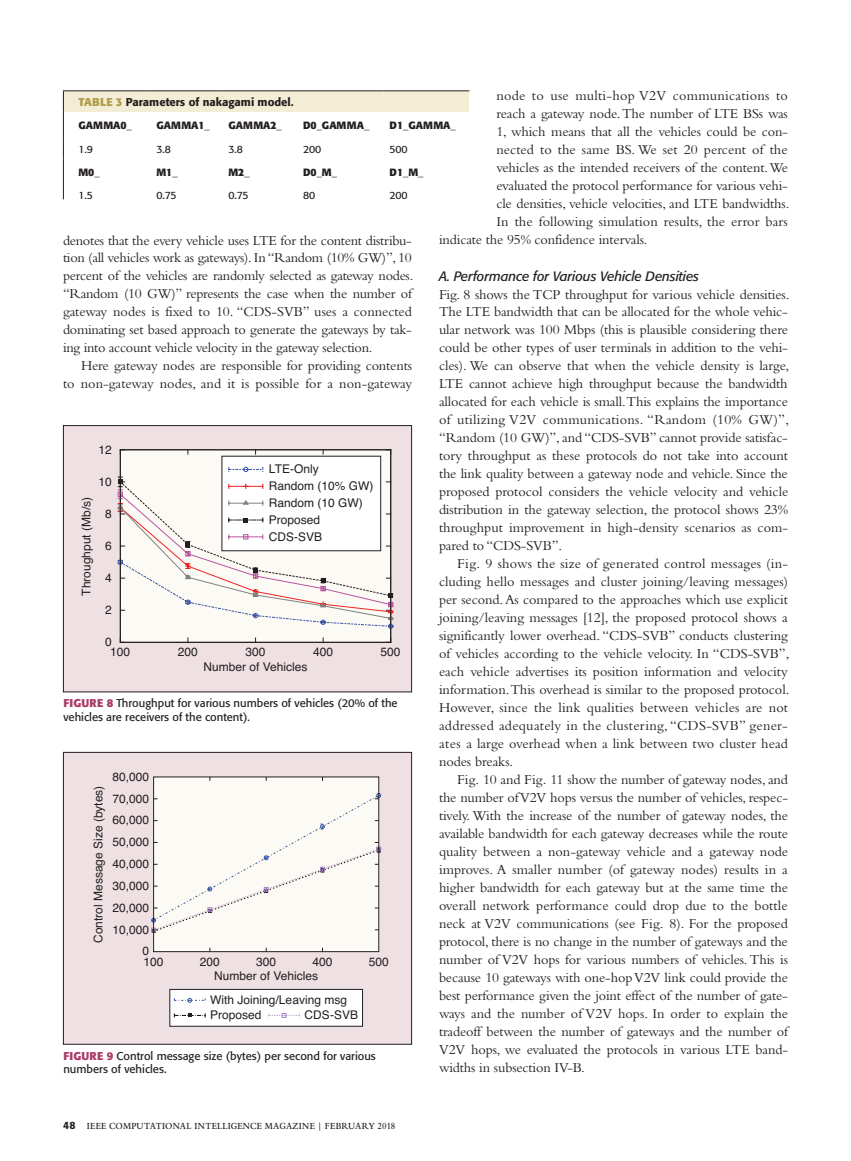
<style>
.page{position:relative;width:851px;height:1161px;background:#fff}
.page>*{position:absolute;margin:0;border:0;box-sizing:border-box;transform-origin:0 0}
.t1{font:14.25px/18px "Bembo Std";letter-spacing:-.005em;color:#231f20;text-align:justify}
.t2{font:14.25px "Bembo Std";letter-spacing:.02em;color:#231f20}
.t3{font:italic 13.5px "Formata";letter-spacing:-.01em;color:#231f20}
.t4{font:12px/16.8px "Helvetica";color:#231f20}
.t5{font:11.25px/13.5px "Formata";color:#231f20}
.t6{font:500 11.25px "Formata";color:#231f20}
.t7{font:700 11.25px "Formata";color:#b19c49}
.t8{font:700 10.5px "Formata";color:#231f20}
.t9{font:10.5px "Formata";letter-spacing:-.02em;color:#231f20}
.t10{font:600 9.75px "Bembo Std";letter-spacing:.025em;color:#231f20;scale:.9 1}
.s1{font-weight:700;color:#b19c49}
.s2{font-weight:700;color:#ab3c68}
.s3{font-family:"Formata";font-weight:500;font-size:10.5px}
</style>
<div class="page">
<div style="left:63px;top:91px;width:406px;height:21px;background:#f3edd5"></div>
<hr style="left:63px;top:90px;width:87px;height:1px;background:#231f20">
<hr style="left:150px;top:90px;width:72px;height:1px;background:#231f20">
<hr style="left:222px;top:90px;width:75px;height:1px;background:#231f20">
<hr style="left:297px;top:90px;width:86px;height:1px;background:#231f20">
<hr style="left:383px;top:90px;width:86px;height:1px;background:#231f20">
<svg style="left:63px;top:91px;width:1px;height:108px"></svg>
<div style="left:63px;top:426px;width:348px;height:266px;background:#efe1e3"></div>
<div style="left:120px;top:450px;width:270px;height:192px;background:#fcfaf4"></div>
<div style="left:221px;top:456px;width:160px;height:95px;background:#fff"></div>
<svg style="left:117px;top:467px;width:277px;height:162px"></svg>
<div style="left:120px;top:449px;width:271px;height:194px;border:1px solid #231f20"></div>
<div style="left:63px;top:425px;width:349px;height:267px;border:1px solid #231f20"></div>
<div style="left:63px;top:752px;width:348px;height:292px;background:#efe1e3"></div>
<div style="left:154px;top:777px;width:225px;height:175px;background:#fcfaf4"></div>
<svg style="left:151px;top:793px;width:230px;height:140px"></svg>
<div style="left:169px;top:989px;width:194px;height:38px;background:#fff;border:1px solid #231f20"></div>
<svg style="left:174px;top:998px;width:32px;height:5px"></svg>
<svg style="left:174px;top:1013px;width:32px;height:4px"></svg>
<svg style="left:268px;top:1013px;width:32px;height:5px"></svg>
<div style="left:153px;top:777px;width:226px;height:175px;border:1px solid #231f20"></div>
<div style="left:63px;top:752px;width:349px;height:293px;border:1px solid #231f20"></div>
<p class="t2" style="left:496px;top:88px;width:293px">node to use multi-hop V2V communications to</p>
<p class="t1" style="left:496px;top:105px;width:293px">reach a gateway node. The number of LTE BSs was</p>
<p class="t1" style="left:496px;top:123px;width:293px">1, which means that all the vehicles could be con-</p>
<p class="t1" style="left:496px;top:141px;width:293px">nected to the same BS. We set 20 percent of the</p>
<p class="t1" style="left:496px;top:159px;width:293px">vehicles as the intended receivers of the content. We</p>
<p class="t1" style="left:496px;top:177px;width:293px">evaluated the protocol performance for various vehi-</p>
<p class="t1" style="left:496px;top:195px;width:294px">cle densities, vehicle velocities, and LTE bandwidths.</p>
<p class="t1" style="left:496px;top:213px;width:293px">In the following simulation results, the error bars</p>
<p class="t1" style="left:439px;top:231px;width:210px">indicate the 95% confidence intervals.</p>
<p class="t3" style="left:439px;top:268px;width:261px">A. Performance for Various Vehicle Densities</p>
<p class="t1" style="left:439px;top:285px;width:352px">Fig. 8 shows the TCP throughput for various vehicle densities.<br>The LTE bandwidth that can be allocated for the whole vehic&shy;ular network was 100 Mbps (this is plausible considering there could be other types of user terminals in addition to the vehi&shy;cles). We can observe that when the vehicle density is large, LTE cannot achieve high throughput because the bandwidth allocated for each vehicle is small. This explains the importance of utilizing V2V communications. “Random (10% GW)”, “Random (10 GW)”, and “CDS-SVB” cannot provide satisfac&shy;tory throughput as these protocols do not take into account the link quality between a gateway node and vehicle. Since the proposed protocol considers the vehicle velocity and vehicle distribution in the gateway selection, the protocol shows 23% throughput improvement in high-density scenarios as com&shy;pared to “CDS-SVB”.</p>
<p class="t1" style="left:439px;top:555px;width:352px;text-align:left;text-indent:18px">Fig. 9 shows the size of generated control messages (in-- cluding hello messages and cluster joining/leaving messages) per second. As compared to the approaches which use explicit joining/leaving messages [12], the proposed protocol shows a significantly lower overhead. “CDS-SVB” conducts clustering of vehicles according to the vehicle velocity. In “CDS-SVB”, each vehicle advertises its position information and velocity information. This overhead is similar to the proposed protocol.<br>However, since the link qualities between vehicles are not addressed adequately in the clustering, “CDS-SVB” gener&shy;ates a large overhead when a link between two cluster head nodes breaks.</p>
<p class="t1" style="left:439px;top:771px;width:351px;text-indent:18px">Fig. 10 and Fig. 11 show the number of gateway nodes, and the number of V2V hops versus the number of vehicles, respec&shy;tively. With the increase of the number of gateway nodes, the available bandwidth for each gateway decreases while the route quality between a non-gateway vehicle and a gateway node improves. A smaller number (of gateway nodes) results in a higher bandwidth for each gateway but at the same time the overall network performance could drop due to the bottle neck at V2V communications (see Fig. 8). For the proposed protocol, there is no change in the number of gateways and the number of V2V hops for various numbers of vehicles. This is because 10 gateways with one-hop V2V link could provide the best performance given the joint effect of the number of gate&shy;ways and the number of V2V hops. In order to explain the tradeoff between the number of gateways and the number of V2V hops, we evaluated the protocols in various LTE band&shy;widths in subsection IV-B.</p>
<p class="t7" style="left:78px;top:95px;width:22px">TABLE</p>
<p class="t6" style="left:116px;top:95px;width:179px"><span class="s1">3</span> Parameters of nakagami model.</p>
<p class="t8" style="left:78px;top:119px;width:55px">GAMMA0_</p>
<p class="t8" style="left:156px;top:119px;width:55px">GAMMA1_</p>
<p class="t8" style="left:228px;top:119px;width:55px">GAMMA2_</p>
<p class="t8" style="left:303px;top:119px;width:68px">D0_GAMMA_</p>
<p class="t8" style="left:389px;top:119px;width:68px">D1_GAMMA_</p>
<p class="t9" style="left:78px;top:142px;width:16px">1.9</p>
<p class="t9" style="left:156px;top:142px;width:16px">3.8</p>
<p class="t9" style="left:228px;top:142px;width:16px">3.8</p>
<p class="t9" style="left:303px;top:142px;width:20px">200</p>
<p class="t9" style="left:389px;top:142px;width:20px">500</p>
<p class="t8" style="left:78px;top:166px;width:23px">M0_</p>
<p class="t8" style="left:156px;top:166px;width:23px">M1_</p>
<p class="t8" style="left:228px;top:166px;width:23px">M2_</p>
<p class="t8" style="left:303px;top:166px;width:35px">D0_M_</p>
<p class="t8" style="left:389px;top:166px;width:35px">D1_M_</p>
<p class="t9" style="left:78px;top:189px;width:16px">1.5</p>
<p class="t9" style="left:156px;top:189px;width:22px">0.75</p>
<p class="t9" style="left:228px;top:189px;width:22px">0.75</p>
<p class="t9" style="left:303px;top:189px;width:14px">80</p>
<p class="t9" style="left:389px;top:189px;width:20px">200</p>
<p class="t1" style="left:63px;top:231px;width:352px">denotes that the every vehicle uses LTE for the content distribu&shy;tion (all vehicles work as gateways). In “Random (10% GW)”, 10 percent of the vehicles are randomly selected as gateway nodes. “Random (10 GW)” represents the case when the number of gateway nodes is fixed to 10. “CDS-SVB” uses a connected dominating set based approach to generate the gateways by tak&shy;ing into account vehicle velocity in the gateway selection.</p>
<p class="t1" style="left:63px;top:357px;width:351px;text-align:right">Here gateway nodes are responsible for providing contents<br>to non-gateway nodes, and it is possible for a non-gateway</p>
<p class="t4" style="left:98px;top:442px;width:15px">12</p>
<p class="t4" style="left:269px;top:461px;width:106px">LTE-Only<br>Random (10% GW)<br>Random (10 GW)<br>Proposed<br>CDS-SVB</p>
<p class="t4" style="left:98px;top:474px;width:15px">10</p>
<p class="t4" style="left:78px;top:596px;width:100px;rotate:-90deg">Throughput (Mb/s)</p>
<p class="t4" style="left:105px;top:506px;width:8px">8</p>
<p class="t4" style="left:105px;top:538px;width:8px">6</p>
<p class="t4" style="left:105px;top:570px;width:8px">4</p>
<p class="t4" style="left:105px;top:602px;width:8px">2</p>
<p class="t4" style="left:105px;top:634px;width:8px">0</p>
<p class="t4" style="left:110px;top:643px;width:22px">100</p>
<p class="t4" style="left:178px;top:643px;width:22px">200</p>
<p class="t4" style="left:245px;top:643px;width:22px">300</p>
<p class="t4" style="left:313px;top:643px;width:22px">400</p>
<p class="t4" style="left:380px;top:643px;width:22px">500</p>
<p class="t4" style="left:203px;top:659px;width:106px">Number of Vehicles</p>
<p class="t5" style="left:63px;top:697px;width:336px"><span class="s2">FIGURE 8</span> Throughput for various numbers of vehicles (20% of the vehicles are receivers of the content).</p>
<p class="t4" style="left:112px;top:768px;width:38px">80,000</p>
<p class="t4" style="left:90px;top:943px;width:159px;rotate:-90deg">Control Message Size (bytes)</p>
<p class="t4" style="left:112px;top:790px;width:38px">70,000</p>
<p class="t4" style="left:112px;top:812px;width:38px">60,000</p>
<p class="t4" style="left:112px;top:834px;width:38px">50,000</p>
<p class="t4" style="left:112px;top:856px;width:38px">40,000</p>
<p class="t4" style="left:112px;top:878px;width:38px">30,000</p>
<p class="t4" style="left:112px;top:899px;width:38px">20,000</p>
<p class="t4" style="left:112px;top:921px;width:38px">10,000</p>
<p class="t4" style="left:142px;top:943px;width:8px">0</p>
<p class="t4" style="left:143px;top:953px;width:22px">100</p>
<p class="t4" style="left:200px;top:953px;width:22px">200</p>
<p class="t4" style="left:256px;top:953px;width:22px">300</p>
<p class="t4" style="left:312px;top:953px;width:22px">400</p>
<p class="t4" style="left:369px;top:953px;width:22px">500</p>
<p class="t4" style="left:210px;top:965px;width:138px;line-height:23.5px;text-indent:4px">Number of Vehicles<br>With Joining/Leaving msg</p>
<p class="t4" style="left:210px;top:1007px;width:53px">Proposed</p>
<p class="t4" style="left:304px;top:1007px;width:55px">CDS-SVB</p>
<p class="t5" style="left:63px;top:1049px;width:314px"><span class="s2">FIGURE 9</span> Control message size (bytes) per second for various numbers of vehicles.</p>
<p class="t10" style="left:63px;top:1121px;width:33px"><span class="s3">48</span> IEEE</p>
<p class="t10" style="left:109px;top:1121px;width:320px">COMPUTATIONAL INTELLIGENCE MAGAZINE | FEBRUARY 2018</p>
</div>
